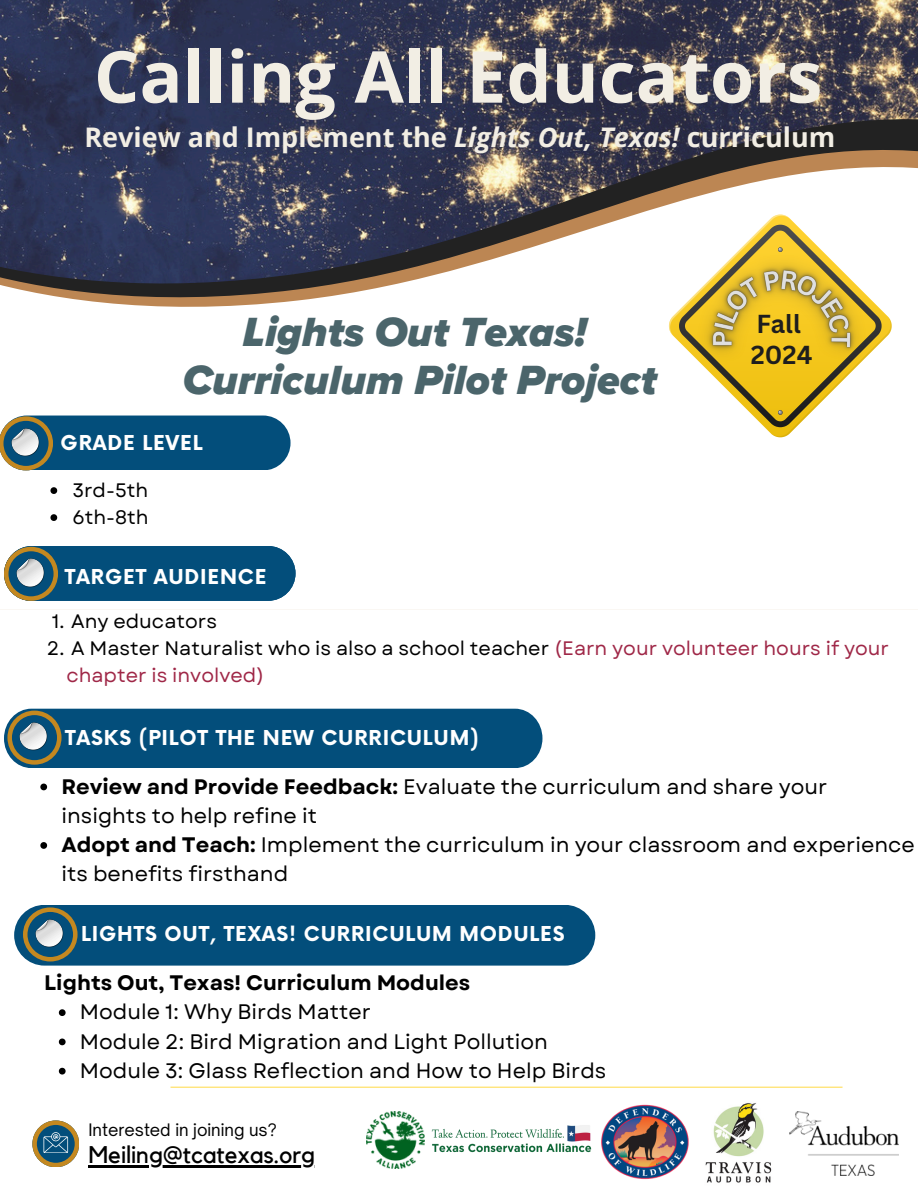
<style>
.page{position:relative;width:918px;height:1188px;background:#fff}
.page>*{position:absolute;margin:0;border:0;box-sizing:border-box;transform-origin:0 0}
.t1{font:700 71.7px "Open Sans";color:#f2eee4}
.t2{font:italic 900 42px/48.3px "Proxima Nova";color:#4b656b;text-align:center}
.t3{font:700 27px "Open Sans";color:#f2eee4}
.t4{font:700 25.35px/31.7px "Canva Sans";color:#1e1e1e}
.t5{font:24px "Kollektif";color:#000}
.t6{font:21px/29.2px "Garet";color:#000}
.t7{font:700 21px "Garet";color:#000}
.t8{font:700 19.95px "Now";letter-spacing:.04em;color:#fff}
.t9{font:19.5px/27px "Garet";color:#9f2747}
.t10{font:19.5px "Garet";color:#000}
.t11{font:16.5px "Open Sauce One";color:#000}
.s1{font-style:italic}
.s2{color:#000}
.s3{font-weight:700}
</style>
<div class="page">
<hr style="left:171px;top:1087px;width:672px;height:1px;background:#ffde59">
<img style="left:431px;top:1125px;width:161px;height:28px">
<img style="left:367px;top:1111px;width:57px;height:57px">
<img style="left:789px;top:1111px;width:110px;height:64px">
<svg style="left:32px;top:1120px;width:47px;height:47px"></svg>
<img style="left:0;top:0;width:918px;height:109px">
<svg style="left:0;top:109px;width:918px;height:22px;background:#34374f"></svg>
<svg style="left:0;top:131px;width:918px;height:18px;background:#34374c"></svg>
<svg style="left:0;top:149px;width:918px;height:13px;background:#474350"></svg>
<svg style="left:0;top:162px;width:918px;height:439px"></svg>
<img style="left:602px;top:1104px;width:87px;height:75px">
<img style="left:705px;top:1103px;width:67px;height:80px">
<div style="left:4px;top:546px;width:292px;height:55px;background:#034e7b;border-radius:27px"></div>
<svg style="left:4px;top:547px;width:54px;height:54px"></svg>
<div style="left:0;top:416px;width:291px;height:54px;background:#034e7b;border-radius:27px"></div>
<svg style="left:0;top:416px;width:53px;height:54px"></svg>
<img style="left:11px;top:428px;width:28px;height:29px">
<div style="left:4px;top:709px;width:538px;height:59px;background:#034e7b;border-radius:29px"></div>
<svg style="left:7px;top:711px;width:54px;height:54px"></svg>
<img style="left:20px;top:723px;width:28px;height:28px">
<div style="left:14px;top:905px;width:581px;height:61px;background:#034e7b;border-radius:30px"></div>
<svg style="left:23px;top:907px;width:55px;height:54px"></svg>
<img style="left:35px;top:920px;width:29px;height:28px">
<hr style="left:88px;top:1165px;width:227px;height:3px;background:#000">
<svg style="left:40px;top:784px;width:7px;height:6px"></svg>
<svg style="left:40px;top:842px;width:7px;height:7px"></svg>
<svg style="left:50px;top:487px;width:7px;height:7px"></svg>
<svg style="left:50px;top:514px;width:7px;height:7px"></svg>
<svg style="left:59px;top:1009px;width:7px;height:7px"></svg>
<svg style="left:59px;top:1039px;width:7px;height:6px"></svg>
<svg style="left:59px;top:1068px;width:7px;height:7px"></svg>
<svg style="left:663px;top:209px;width:234px;height:234px"></svg>
<svg style="left:669px;top:215px;width:223px;height:222px"></svg>
<img style="left:672px;top:229px;width:219px;height:151px">
<p class="t1" style="left:94px;top:26px;width:730px">Calling All Educators</p>
<p class="t3" style="left:84px;top:118px;width:752px">Review and Implement the <span class="s1">Lights Out, Texas!</span> curriculum</p>
<h5 class="t2" style="left:183px;top:309px;width:475px">Lights Out Texas!<br>Curriculum Pilot Project</h5>
<p class="t8" style="left:61px;top:432px;width:143px">GRADE LEVEL</p>
<p class="t10" style="left:72px;top:476px;width:77px">3rd-5th</p>
<h6 class="t10" style="left:72px;top:503px;width:78px">6th-8th</h6>
<h2 class="t8" style="left:62px;top:563px;width:203px">TARGET AUDIENCE</h2>
<h6 class="t8" style="left:65px;top:566px;width:203px">TARGET AUDIENCE</h6>
<p class="t4" style="left:751px;top:307px;width:63px">Fall<br>2024</p>
<h6 class="t10" style="left:52px;top:607px;width:167px">1. Any educators</h6>
<p class="t9" style="left:66px;top:635px;width:824px;text-indent:-19px"><span class="s2">2. A Master Naturalist who is also a school teacher</span> (Earn your volunteer hours if your chapter is involved)</p>
<p class="t8" style="left:65px;top:727px;width:415px">TASKS (PILOT THE NEW CURRICULUM)</p>
<p class="t6" style="left:61px;top:772px;width:767px"><span class="s3">Review and Provide Feedback:</span> Evaluate the curriculum and share your insights to help refine it</p>
<p class="t6" style="left:61px;top:830px;width:855px"><span class="s3">Adopt and Teach:</span> Implement the curriculum in your classroom and experience its benefits firsthand</p>
<p class="t8" style="left:81px;top:924px;width:485px">LIGHTS OUT, TEXAS! CURRICULUM MODULES</p>
<p class="t7" style="left:44px;top:968px;width:428px">Lights Out, Texas! Curriculum Modules</p>
<p class="t6" style="left:80px;top:998px;width:293px">Module 1: Why Birds Matter</p>
<p class="t6" style="left:80px;top:1027px;width:470px">Module 2: Bird Migration and Light Pollution</p>
<p class="t6" style="left:80px;top:1056px;width:528px">Module 3: Glass Reflection and How to Help Birds</p>
<p class="t11" style="left:89px;top:1119px;width:190px">Interested in joining us?</p>
<h6 class="t5" style="left:88px;top:1144px;width:228px">Meiling@tcatexas.org</h6>
</div>
